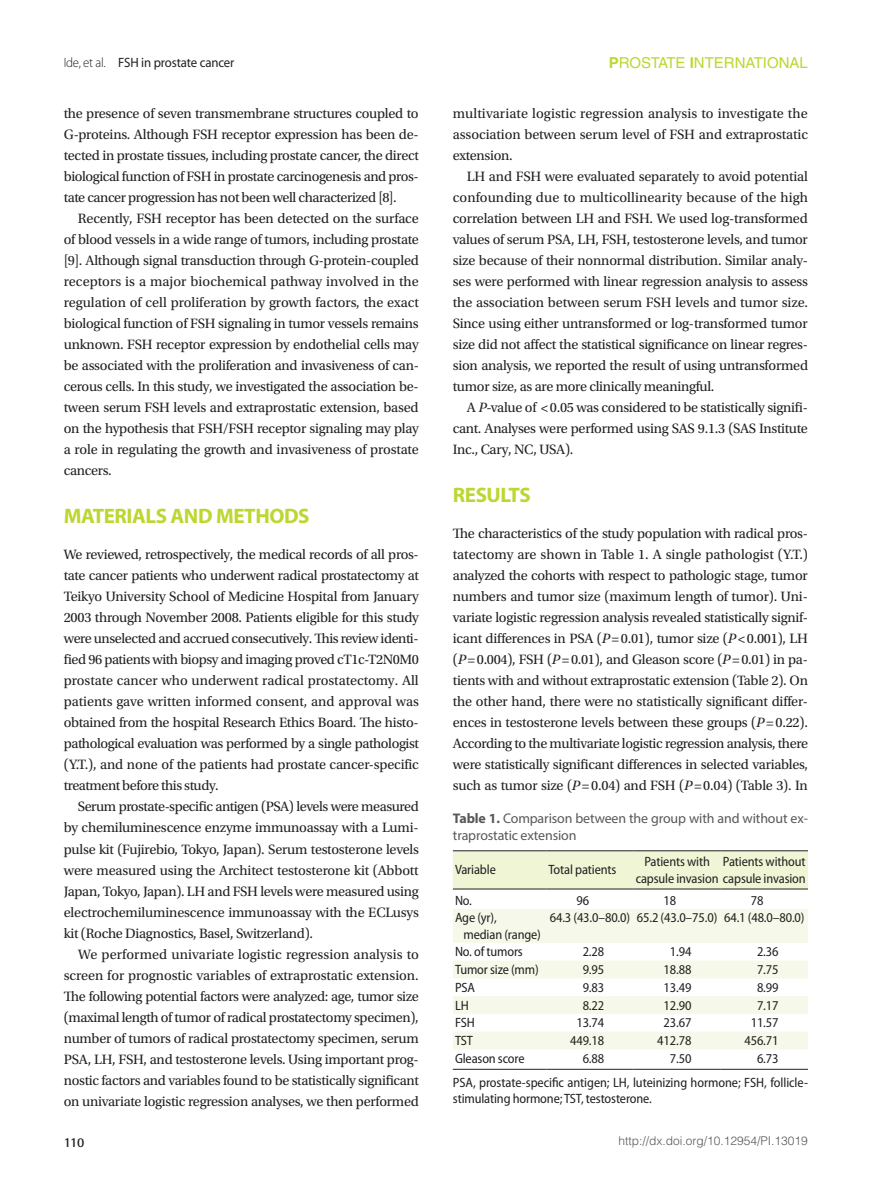
<style>
.page{position:relative;width:893px;height:1191px;background:#fff}
.page>*{position:absolute;margin:0;border:0;box-sizing:border-box;transform-origin:0 0}
.t1{font:700 21px "Myriad Pro";letter-spacing:-.02em;color:#bed630}
.t2{font:15px "Helvetica LT Std";color:#bed630}
.t3{font:14.25px/21px "Utopia Std";letter-spacing:-.02em;color:#231f20;text-align:justify}
.t4{font:13.95px/16.8px "Myriad Pro";letter-spacing:-.01em;color:#57585a}
.t5{font:semi-condensed 13.5px/16.2px "Myriad Pro";letter-spacing:-.01em;color:#231f20}
.t6{font:13.5px "Myriad";letter-spacing:-.01em;color:#231f20;scale:.95 1}
.t7{font:700 13.5px "Rotis Semi Sans Std";color:#231f20}
.t8{font:300 12px "Helvetica LT Std";color:#57585a}
.s1{font-family:"Myriad Pro";font-weight:300}
.s2{font-weight:700}
.s3{font-style:italic}
</style>
<div class="page">
<div style="left:453px;top:851px;width:355px;height:37px;background:#f0f5d5"></div>
<svg style="left:453px;top:909px;width:355px;height:140px;fill:#f6f9e9"></svg>
<hr style="left:453px;top:1069px;width:93px;height:1px;background:#231f20">
<hr style="left:546px;top:1069px;width:88px;height:1px;background:#231f20">
<hr style="left:634px;top:1069px;width:87px;height:1px;background:#231f20">
<hr style="left:721px;top:1069px;width:87px;height:1px;background:#231f20">
<hr style="left:453px;top:850px;width:93px;height:1px;background:#231f20">
<hr style="left:546px;top:850px;width:88px;height:1px;background:#231f20">
<hr style="left:634px;top:850px;width:87px;height:1px;background:#231f20">
<hr style="left:721px;top:850px;width:87px;height:1px;background:#231f20">
<hr style="left:453px;top:888px;width:93px;height:1px;background:#231f20">
<hr style="left:546px;top:888px;width:88px;height:1px;background:#231f20">
<hr style="left:634px;top:888px;width:87px;height:1px;background:#231f20">
<hr style="left:721px;top:888px;width:87px;height:1px;background:#231f20">
<p class="t6" style="left:64px;top:55px;width:181px"><span class="s1">Ide, et al.</span> FSH in prostate cancer</p>
<p class="t2" style="left:609px;top:54px;width:201px"><span class="s2">P</span>ROSTATE <span class="s2">I</span>NTERNATIONAL</p>
<p class="t3" style="left:64px;top:103px;width:357px">the presence of seven transmembrane structures coupled to G-proteins. Although FSH receptor expression has been de&shy;tected in prostate tissues, including prostate cancer, the direct biological function of FSH in prostate carcinogenesis and pros&shy;tate cancer progression has not been well characterized [8].</p>
<p class="t3" style="left:64px;top:208px;width:357px;text-indent:14px">Recently, FSH receptor has been detected on the surface of blood vessels in a wide range of tumors, including prostate [9]. Although signal transduction through G-protein-coupled receptors is a major biochemical pathway involved in the regulation of cell proliferation by growth factors, the exact biological function of FSH signaling in tumor vessels remains unknown. FSH receptor expression by endothelial cells may be associated with the proliferation and invasiveness of can&shy;cerous cells. In this study, we investigated the association be&shy;tween serum FSH levels and extraprostatic extension, based on the hypothesis that FSH/FSH receptor signaling may play a role in regulating the growth and invasiveness of prostate cancers.</p>
<h1 class="t1" style="left:64px;top:502px;width:247px">MATERIALS AND METHODS</h1>
<p class="t3" style="left:64px;top:544px;width:357px">We reviewed, retrospectively, the medical records of all pros&shy;tate cancer patients who underwent radical prostatectomy at Teikyo University School of Medicine Hospital from January 2003 through November 2008. Patients eligible for this study were unselected and accrued consecutively. This review identi&shy;fied 96 patients with biopsy and imaging proved cT1c-T2N0M0 prostate cancer who underwent radical prostatectomy. All patients gave written informed consent, and approval was obtained from the hospital Research Ethics Board. The histo&shy;pathological evaluation was performed by a single pathologist (Y.T.), and none of the patients had prostate cancer-specific treatment before this study.</p>
<p class="t3" style="left:64px;top:796px;width:357px;text-indent:14px">Serum prostate-specific antigen (PSA) levels were measured by chemiluminescence enzyme immunoassay with a Lumi&shy;pulse kit (Fujirebio, Tokyo, Japan). Serum testosterone levels were measured using the Architect testosterone kit (Abbott Japan, Tokyo, Japan). LH and FSH levels were measured using electrochemiluminescence immunoassay with the ECLusys kit (Roche Diagnostics, Basel, Switzerland).</p>
<p class="t3" style="left:64px;top:943px;width:357px;text-indent:14px">We performed univariate logistic regression analysis to screen for prognostic variables of extraprostatic extension.<br>The following potential factors were analyzed: age, tumor size (maximal length of tumor of radical prostatectomy specimen), number of tumors of radical prostatectomy specimen, serum PSA, LH, FSH, and testosterone levels. Using important prog&shy;nostic factors and variables found to be statistically significant on univariate logistic regression analyses, we then performed</p>
<p class="t3" style="left:453px;top:103px;width:357px">multivariate logistic regression analysis to investigate the association between serum level of FSH and extraprostatic extension.</p>
<p class="t3" style="left:453px;top:166px;width:357px;text-indent:14px">LH and FSH were evaluated separately to avoid potential confounding due to multicollinearity because of the high correlation between LH and FSH. We used log-transformed values of serum PSA, LH, FSH, testosterone levels, and tumor size because of their nonnormal distribution. Similar analy&shy;ses were performed with linear regression analysis to assess the association between serum FSH levels and tumor size.<br>Since using either untransformed or log-transformed tumor size did not affect the statistical significance on linear regres&shy;sion analysis, we reported the result of using untransformed tumor size, as are more clinically meaningful.</p>
<p class="t3" style="left:453px;top:397px;width:357px;text-indent:14px">A <span class="s3">P</span>-value of &lt; 0.05 was considered to be statistically signifi&shy;cant. Analyses were performed using SAS 9.1.3 (SAS Institute Inc., Cary, NC, USA).</p>
<h1 class="t1" style="left:453px;top:481px;width:80px">RESULTS</h1>
<p class="t3" style="left:453px;top:523px;width:357px">The characteristics of the study population with radical pros&shy;tatectomy are shown in Table 1. A single pathologist (Y.T.) analyzed the cohorts with respect to pathologic stage, tumor numbers and tumor size (maximum length of tumor). Uni&shy;variate logistic regression analysis revealed statistically signif&shy;icant differences in PSA (<span class="s3">P</span>= 0.01), tumor size (<span class="s3">P</span>&lt; 0.001), LH (<span class="s3">P</span>= 0.004), FSH (<span class="s3">P</span>= 0.01), and Gleason score (<span class="s3">P</span>= 0.01) in pa&shy;tients with and without extraprostatic extension (Table 2). On the other hand, there were no statistically significant differ&shy;ences in testosterone levels between these groups (<span class="s3">P</span>= 0.22).<br>According to the multivariate logistic regression analysis, there were statistically significant differences in selected variables, such as tumor size (<span class="s3">P</span>= 0.04) and FSH (<span class="s3">P</span>= 0.04) (Table 3). In</p>
<p class="t4" style="left:453px;top:809px;width:357px"><span class="s2">Table 1.</span> Comparison between the group with and without ex&shy;traprostatic extension</p>
<p class="t5" style="left:455px;top:862px;width:42px">Variable</p>
<p class="t5" style="left:549px;top:862px;width:69px">Total patients</p>
<p class="t5" style="left:636px;top:854px;width:172px;text-indent:9px">Patients with<br>capsule invasion capsule invasion</p>
<p class="t5" style="left:723px;top:854px;width:84px">Patients without</p>
<p class="t5" style="left:455px;top:892px;width:18px">No.</p>
<p class="t5" style="left:576px;top:892px;width:14px">96</p>
<p class="t5" style="left:664px;top:892px;width:14px">18</p>
<p class="t5" style="left:751px;top:892px;width:14px">78</p>
<p class="t5" style="left:463px;top:910px;width:79px;text-indent:-9px">Age (yr),<br>median (range)</p>
<p class="t5" style="left:550px;top:910px;width:256px">64.3 (43.0–80.0) 65.2 (43.0–75.0) 64.1 (48.0–80.0)</p>
<p class="t5" style="left:455px;top:944px;width:69px">No. of tumors</p>
<p class="t5" style="left:583px;top:944px;width:23px">2.28</p>
<p class="t5" style="left:670px;top:944px;width:23px">1.94</p>
<p class="t5" style="left:757px;top:944px;width:23px">2.36</p>
<p class="t5" style="left:455px;top:961px;width:85px">Tumor size (mm)</p>
<p class="t5" style="left:583px;top:961px;width:23px">9.95</p>
<p class="t5" style="left:664px;top:961px;width:29px">18.88</p>
<p class="t5" style="left:757px;top:961px;width:23px">7.75</p>
<p class="t5" style="left:455px;top:979px;width:22px">PSA</p>
<p class="t5" style="left:583px;top:979px;width:23px">9.83</p>
<p class="t5" style="left:664px;top:979px;width:29px">13.49</p>
<p class="t5" style="left:757px;top:979px;width:23px">8.99</p>
<p class="t5" style="left:455px;top:997px;width:15px">LH</p>
<p class="t5" style="left:583px;top:997px;width:23px">8.22</p>
<p class="t5" style="left:664px;top:997px;width:29px">12.90</p>
<p class="t5" style="left:757px;top:997px;width:23px">7.17</p>
<p class="t5" style="left:455px;top:1015px;width:21px">FSH</p>
<p class="t5" style="left:576px;top:1015px;width:29px">13.74</p>
<p class="t5" style="left:664px;top:1015px;width:29px">23.67</p>
<p class="t5" style="left:751px;top:1015px;width:29px">11.57</p>
<p class="t5" style="left:455px;top:1032px;width:19px">TST</p>
<p class="t5" style="left:570px;top:1032px;width:36px">449.18</p>
<p class="t5" style="left:657px;top:1032px;width:36px">412.78</p>
<p class="t5" style="left:744px;top:1032px;width:36px">456.71</p>
<p class="t5" style="left:455px;top:1050px;width:71px">Gleason score</p>
<p class="t5" style="left:583px;top:1050px;width:23px">6.88</p>
<p class="t5" style="left:670px;top:1050px;width:23px">7.50</p>
<p class="t5" style="left:453px;top:1046px;width:357px;line-height:24.3px;text-indent:304px">6.73<br>PSA, prostate-specific antigen; LH, luteinizing hormone; FSH, follicle-</p>
<p class="t5" style="left:453px;top:1091px;width:200px">stimulating hormone; TST, testosterone.</p>
<p class="t7" style="left:64px;top:1133px;width:22px">110</p>
<p class="t8" style="left:618px;top:1133px;width:191px">http://dx.doi.org/10.12954/PI.13019</p>
</div>
